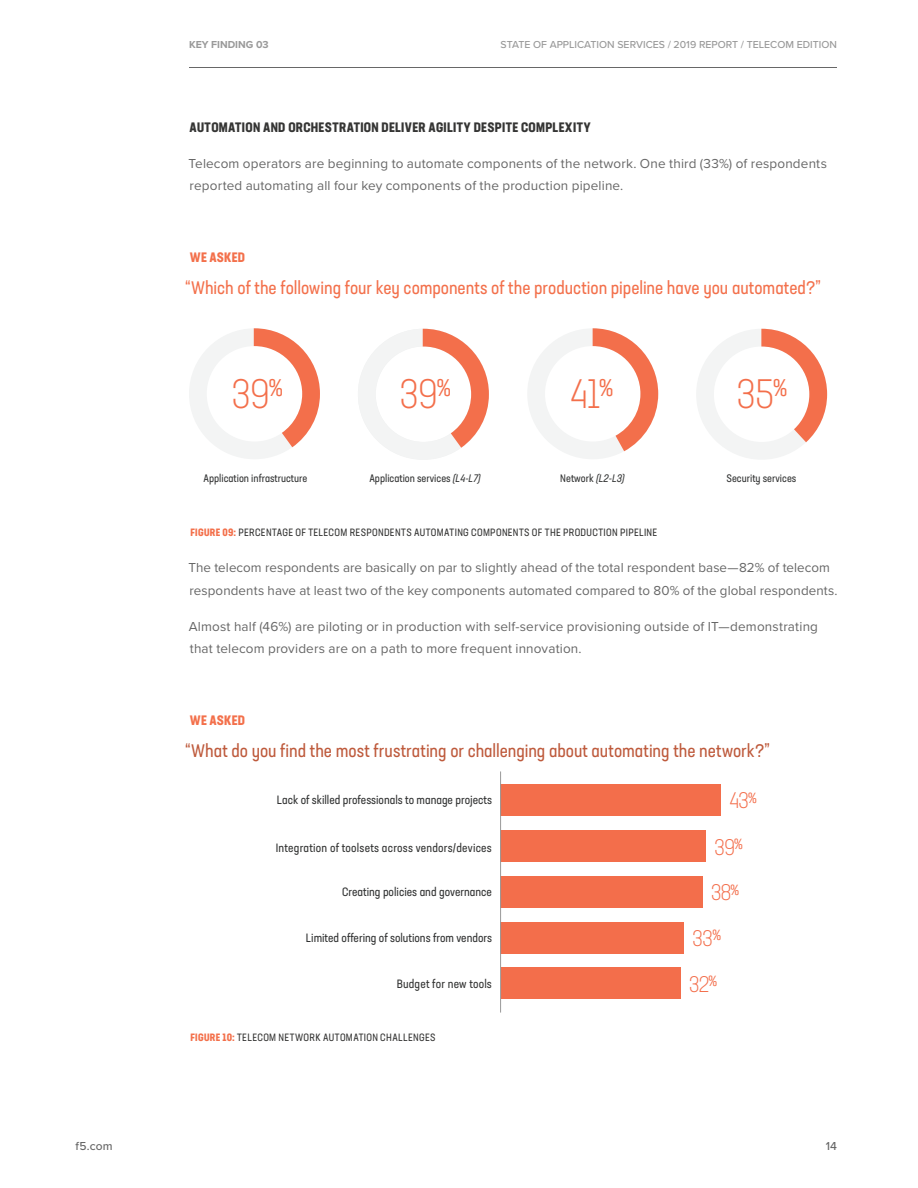
<style>
.page{position:relative;width:918px;height:1188px;background:#fff}
.page>*{position:absolute;margin:0;border:0;box-sizing:border-box;transform-origin:0 0}
.t1{font:300 condensed 40.95px "Neusa Next Std";letter-spacing:-.03em;color:#f36f4b}
.t2{font:300 condensed 22.5px/45.6px "Neusa Next Std";letter-spacing:-.05em;color:#f36e4b}
.t3{font:condensed 18px "Neusa Next Std";color:#f3704b}
.t4{font:condensed 18px "Neusa Next Std";color:#be5a3c}
.body{font:13.5px/22.5px "Proxima Nova";letter-spacing:.01em;color:#676767}
.body-2{font:700 condensed 13.5px "Neusa Next Std";letter-spacing:.025em;color:#353534}
.t5{font:700 condensed 13.5px "Neusa Next Std";letter-spacing:.015em;color:#f3704b}
.t6{font:condensed 12px "Neusa Next Std";color:#323333}
.t7{font:condensed 12px "Neusa Next Std";letter-spacing:.015em;color:#333433}
.t8{font:500 12px "Proxima Nova";letter-spacing:.015em;color:#676767}
.t9{font:condensed 10.8px "Neusa Next Std";color:#323333}
.body-3{font:condensed 10.5px "Neusa Next Std";letter-spacing:.03em;color:#353534}
.t10{font:500 10.5px "Proxima Nova";color:#999}
.t11{font:700 10.5px "Proxima Nova";color:#999}
.s1{font-style:italic}
.s2{font-weight:700;color:#f3704b}
</style>
<div class="page">
<hr style="left:189px;top:67px;width:648px;height:1px;background:#676767">
<div style="left:500px;top:876px;width:203px;height:32px;background:#f36e4b"></div>
<div style="left:500px;top:784px;width:221px;height:32px;background:#f36e4b"></div>
<div style="left:500px;top:831px;width:206px;height:31px;background:#f36e4b"></div>
<div style="left:500px;top:922px;width:184px;height:31px;background:#f36e4b"></div>
<div style="left:501px;top:968px;width:179px;height:31px;background:#f36e4b"></div>
<hr style="left:500px;top:771px;width:1px;height:242px;background:#999">
<svg style="left:528px;top:328px;width:130px;height:131px"></svg>
<svg style="left:189px;top:328px;width:131px;height:131px"></svg>
<svg style="left:358px;top:329px;width:131px;height:131px"></svg>
<svg style="left:696px;top:329px;width:131px;height:130px"></svg>
<p class="t11" style="left:189px;top:36px;width:81px">KEY FINDING 03</p>
<p class="t10" style="left:501px;top:36px;width:338px">STATE OF APPLICATION SERVICES / 2019 REPORT / TELECOM EDITION</p>
<p class="body-2" style="left:190px;top:118px;width:403px">AUTOMATION AND ORCHESTRATION DELIVER AGILITY DESPITE COMPLEXITY</p>
<p class="body" style="left:188px;top:152px;width:640px">Telecom operators are beginning to automate components of the network. One third (33%) of respondents reported automating all four key components of the production pipeline.</p>
<p class="t5" style="left:190px;top:249px;width:57px">WE ASKED</p>
<p class="t3" style="left:185px;top:277px;width:637px">“Which of the following four key components of the production pipeline have you automated?”</p>
<p class="t1" style="left:231px;top:369px;width:53px">39<sup>%</sup></p>
<p class="t1" style="left:399px;top:369px;width:53px">39<sup>%</sup></p>
<p class="t1" style="left:570px;top:369px;width:45px">41<sup>%</sup></p>
<p class="t1" style="left:736px;top:369px;width:53px">35<sup>%</sup></p>
<p class="t9" style="left:204px;top:471px;width:105px">Application infrastructure</p>
<p class="t9" style="left:369px;top:471px;width:113px">Application services <span class="s1">(L4-L7)</span></p>
<p class="t9" style="left:560px;top:471px;width:66px">Network <span class="s1">(L2-L3)</span></p>
<p class="t9" style="left:727px;top:471px;width:71px">Security services</p>
<p class="body-3" style="left:190px;top:526px;width:468px"><span class="s2">FIGURE 09:</span> PERCENTAGE OF TELECOM RESPONDENTS AUTOMATING COMPONENTS OF THE PRODUCTION PIPELINE</p>
<p class="body" style="left:188px;top:556px;width:651px">The telecom respondents are basically on par to slightly ahead of the total respondent base—82% of telecom respondents have at least two of the key components automated compared to 80% of the global respondents.</p>
<p class="body" style="left:189px;top:614px;width:631px">Almost half (46%) are piloting or in production with self-service provisioning outside of IT—demonstrating that telecom providers are on a path to more frequent innovation.</p>
<p class="t5" style="left:190px;top:712px;width:57px">WE ASKED</p>
<p class="t4" style="left:185px;top:739px;width:586px">“What do you find the most frustrating or challenging about automating the network?”</p>
<p class="t6" style="left:277px;top:792px;width:217px">Lack of skilled professionals to manage projects</p>
<p class="t7" style="left:276px;top:840px;width:218px">Integration of toolsets across vendors/devices</p>
<p class="t6" style="left:342px;top:884px;width:151px">Creating policies and governance</p>
<p class="t6" style="left:306px;top:930px;width:188px">Limited offering of solutions from vendors</p>
<p class="t7" style="left:397px;top:976px;width:97px">Budget for new tools</p>
<p class="body-3" style="left:190px;top:1030px;width:247px"><span class="s2">FIGURE 10:</span> TELECOM NETWORK AUTOMATION CHALLENGES</p>
<p class="t2" style="left:714px;top:777px;width:44px;line-height:46.2px;text-indent:15px">43<sup>%<br></sup>39<sup>%</sup></p>
<p class="t2" style="left:689px;top:869px;width:52px;text-indent:22px">38<sup>%<br></sup>33<sup>%<br></sup>32<sup>%</sup></p>
<p class="t8" style="left:76px;top:1137px;width:39px">f5.com</p>
<p class="t8" style="left:826px;top:1137px;width:13px">14</p>
</div>
